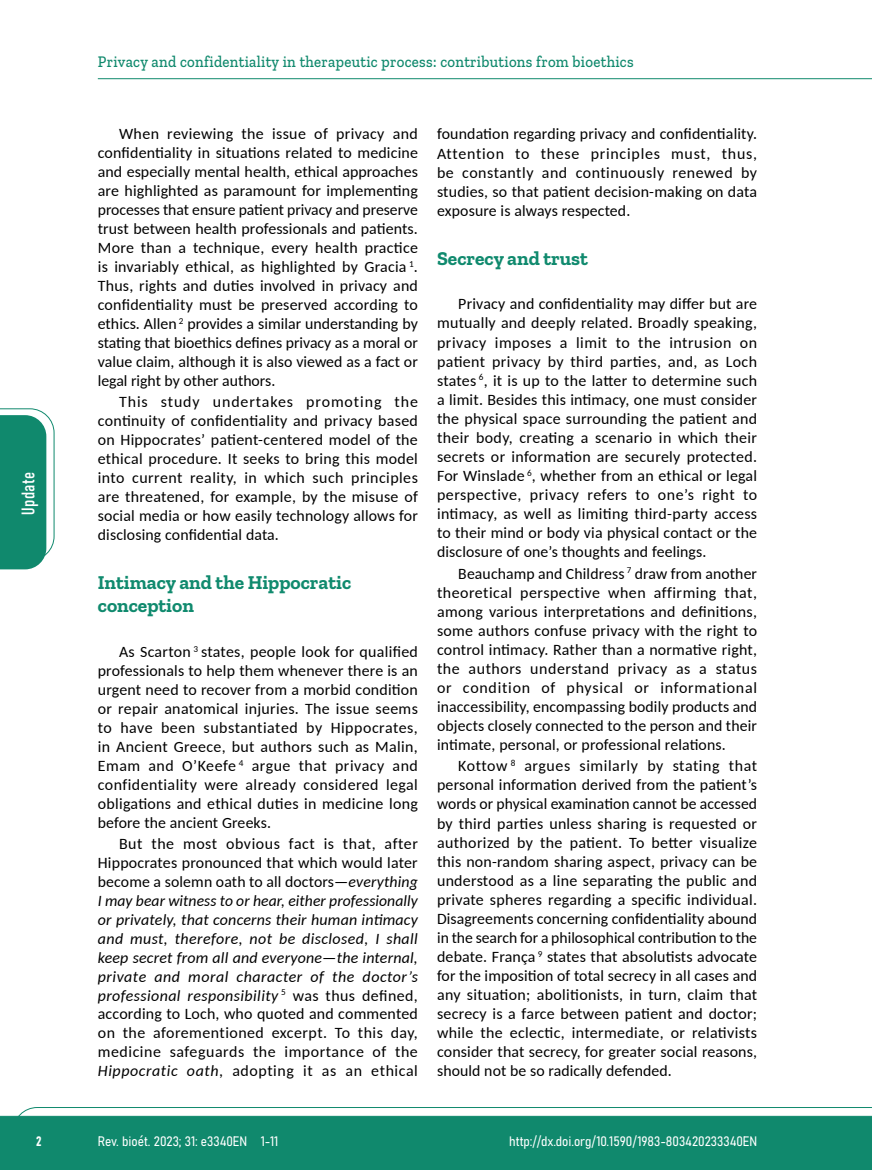
<style>
.page{position:relative;width:872px;height:1170px;background:#fff}
.page>*{position:absolute;margin:0;border:0;box-sizing:border-box;transform-origin:0 0}
.t1{font:700 19.5px/23.4px "Zilla Slab";color:#108a6e}
.t2{font:18px "Bahnschrift";letter-spacing:.02em;color:#fff}
.t3{font:500 16.5px "Zilla Slab";letter-spacing:.02em;color:#10896d;scale:.9 1}
.t4{font:15.75px/19px "Carlito";letter-spacing:.01em;color:#000;text-align:justify}
.t5{font:italic 15.75px/18.9px "Carlito";letter-spacing:.025em;color:#000;text-align:justify}
.t6{font:13.5px "Bahnschrift";color:#fff}
.s1{font-style:normal}
</style>
<div class="page">
<svg style="left:12px;top:1107px;width:860px;height:62px;background:#2e987f"></svg>
<hr style="left:98px;top:78px;width:774px;height:1px;background:#10896d">
<svg style="left:0;top:408px;width:55px;height:161px"></svg>
<p class="t2" style="left:15px;top:514px;width:44px;rotate:-90deg">Update</p>
<p class="t3" style="left:98px;top:53px;width:597px">Privacy and confidentiality in therapeutic process: contributions from bioethics</p>
<p class="t4" style="left:98px;top:124px;width:322px;text-indent:21px">When reviewing the issue of privacy and confidentiality in situations related to medicine and especially mental health, ethical approaches are highlighted as paramount for implementing processes that ensure patient privacy and preserve trust between health professionals and patients.<br>More than a technique, every health practice is invariably ethical, as highlighted by Gracia <sup>1</sup>.<br>Thus, rights and duties involved in privacy and confidentiality must be preserved according to ethics. Allen <sup>2</sup> provides a similar understanding by stating that bioethics defines privacy as a moral or value claim, although it is also viewed as a fact or legal right by other authors.</p>
<p class="t4" style="left:98px;top:392px;width:322px;text-indent:21px">This study undertakes promoting the continuity of confidentiality and privacy based on Hippocrates’ patient-centered model of the ethical procedure. It seeks to bring this model into current reality, in which such principles are threatened, for example, by the misuse of social media or how easily technology allows for disclosing confidential data.</p>
<p class="t1" style="left:98px;top:570px;width:255px">Intimacy and the Hippocratic conception</p>
<p class="t4" style="left:98px;top:641px;width:321px;text-indent:21px">As Scarton <sup>3</sup> states, people look for qualified professionals to help them whenever there is an urgent need to recover from a morbid condition or repair anatomical injuries. The issue seems to have been substantiated by Hippocrates, in Ancient Greece, but authors such as Malin, Emam and O’Keefe <sup>4</sup> argue that privacy and confidentiality were already considered legal obligations and ethical duties in medicine long before the ancient Greeks.</p>
<p class="t5" style="left:98px;top:833px;width:322px;text-indent:21px"><span class="s1">But the most obvious fact is that, after Hippocrates pronounced that which would later become a solemn oath to all doctors—</span>everything I may bear witness to or hear, either professionally or privately, that concerns their human intimacy and must, therefore, not be disclosed, I shall keep secret from all and everyone<span class="s1">—</span>the internal, private and moral character of the doctor’s professional responsibility <sup>5</sup> <span class="s1">was thus defined, according to Loch, who quoted and commented on the aforementioned excerpt. To this day, medicine safeguards the importance of the </span>Hippocratic oath<span class="s1">, adopting it as an ethical</span></p>
<p class="t4" style="left:437px;top:124px;width:321px">foundation regarding privacy and confidentiality.<br>Attention to these principles must, thus, be constantly and continuously renewed by studies, so that patient decision-making on data exposure is always respected.</p>
<p class="t1" style="left:437px;top:247px;width:152px">Secrecy and trust</p>
<p class="t4" style="left:437px;top:294px;width:322px;text-indent:21px">Privacy and confidentiality may differ but are mutually and deeply related. Broadly speaking, privacy imposes a limit to the intrusion on patient privacy by third parties, and, as Loch states <sup>6</sup>, it is up to the latter to determine such a limit. Besides this intimacy, one must consider the physical space surrounding the patient and their body, creating a scenario in which their secrets or information are securely protected.<br>For Winslade <sup>6</sup>, whether from an ethical or legal perspective, privacy refers to one’s right to intimacy, as well as limiting third-party access to their mind or body via physical contact or the disclosure of one’s thoughts and feelings.</p>
<p class="t4" style="left:437px;top:563px;width:321px;text-indent:21px">Beauchamp and Childress <sup>7</sup> draw from another theoretical perspective when affirming that, among various interpretations and definitions, some authors confuse privacy with the right to control intimacy. Rather than a normative right, the authors understand privacy as a status or condition of physical or informational inaccessibility, encompassing bodily products and objects closely connected to the person and their intimate, personal, or professional relations.</p>
<p class="t4" style="left:437px;top:755px;width:322px;text-indent:21px">Kottow <sup>8</sup> argues similarly by stating that personal information derived from the patient’s words or physical examination cannot be accessed by third parties unless sharing is requested or authorized by the patient. To better visualize this non-random sharing aspect, privacy can be understood as a line separating the public and private spheres regarding a specific individual.<br>Disagreements concerning confidentiality abound in the search for a philosophical contribution to the debate. França <sup>9</sup> states that absolutists advocate for the imposition of total secrecy in all cases and any situation; abolitionists, in turn, claim that secrecy is a farce between patient and doctor; while the eclectic, intermediate, or relativists consider that secrecy, for greater social reasons, should not be so radically defended.</p>
<p class="t6" style="left:36px;top:1130px;width:7px">2</p>
<p class="t6" style="left:98px;top:1131px;width:182px">Rev. bioét. 2023; 31: e3340EN 1-11</p>
<p class="t6" style="left:509px;top:1131px;width:249px">http://dx.doi.org/10.1590/1983-803420233340EN</p>
</div>
